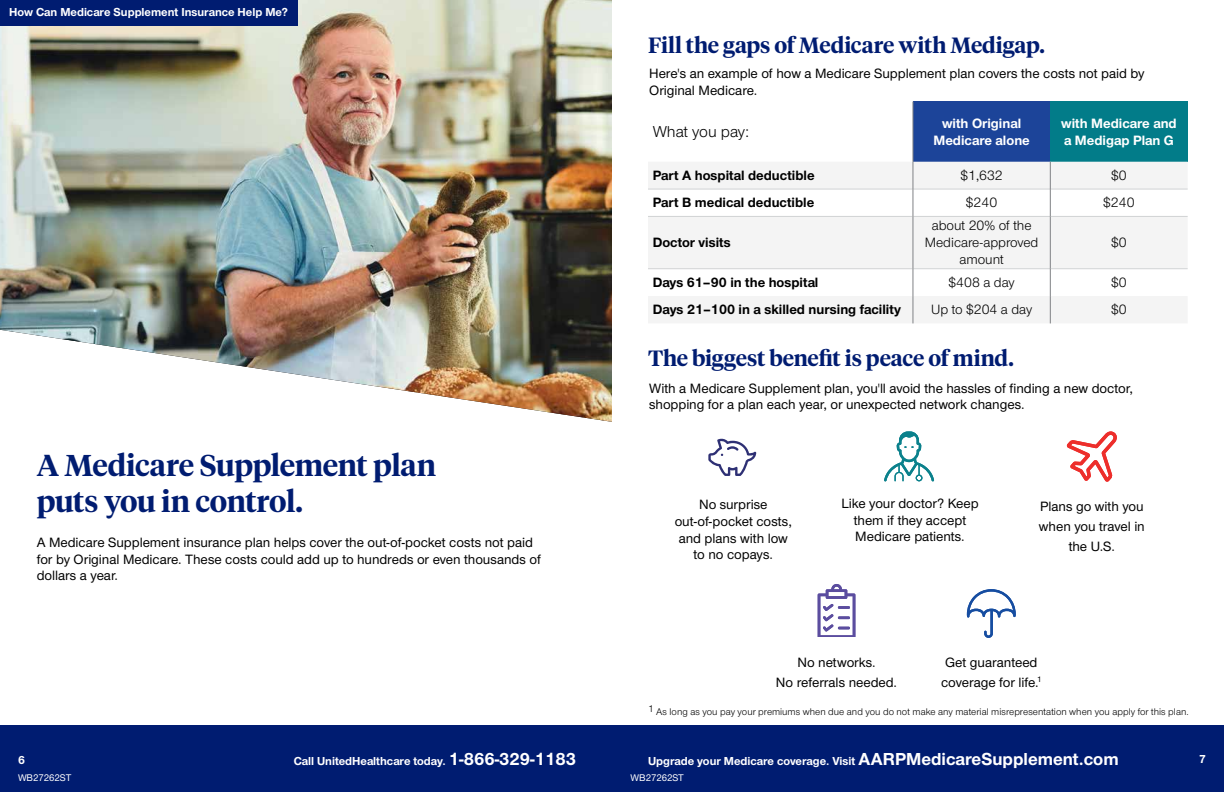
<style>
.page{position:relative;width:1224px;height:792px;background:#fff}
.page>*{position:absolute;margin:0;border:0;box-sizing:border-box;transform-origin:0 0}
.t1{font:600 30px/36px "UHC Serif Headline";letter-spacing:-.01em;color:#001c71}
.t2{font:600 22px "UHC Serif Headline";letter-spacing:-.005em;color:#001c71}
.t3{font:16.4px "UHC Sans";color:#000}
.t4{font:500 14px/16.8px "UHC Sans";letter-spacing:-.005em;color:#000}
.t5{font:700 14px "UHC Sans";color:#000}
.t6{font:14px/16.8px "UHC Sans";color:#000;text-align:center}
.t7{font:700 14px/16.8px "UHC Sans";color:#fff;text-align:center}
.t8{font:700 12px "UHC Sans";color:#fff}
.t9{font:10px "UHC Sans";letter-spacing:.005em;color:#000}
.t10{font:500 10px "UHC Sans";color:#fff}
.s1{font-size:18px}
</style>
<div class="page">
<img style="left:0;top:0;width:612px;height:422px">
<svg style="left:708px;top:439px;width:48px;height:37px"></svg>
<svg style="left:884px;top:431px;width:50px;height:51px"></svg>
<svg style="left:1067px;top:431px;width:50px;height:51px"></svg>
<svg style="left:818px;top:584px;width:37px;height:53px"></svg>
<div style="left:913px;top:102px;width:137px;height:60px;background:#1c4499"></div>
<div style="left:1050px;top:102px;width:138px;height:60px;background:#027c89"></div>
<svg style="left:648px;top:162px;width:265px;height:161px;fill:#f4f4f4"></svg>
<hr style="left:913px;top:102px;width:1px;height:60px;background:#808285">
<hr style="left:648px;top:189px;width:265px;height:1px;background:#d1d3d4">
<hr style="left:648px;top:216px;width:265px;height:1px;background:#d1d3d4">
<hr style="left:648px;top:268px;width:265px;height:1px;background:#d1d3d4">
<svg style="left:913px;top:162px;width:275px;height:161px"></svg>
<svg style="left:967px;top:589px;width:49px;height:49px"></svg>
<div style="left:0;top:0;width:297px;height:25px;background:#001c71"></div>
<div style="left:612px;top:726px;width:612px;height:66px;background:#001c71"></div>
<div style="left:0;top:726px;width:612px;height:66px;background:#001c71"></div>
<p class="t8" style="left:9px;top:4px;width:280px">How Can Medicare Supplement Insurance Help Me?</p>
<h1 class="t1" style="left:37px;top:446px;width:401px">A Medicare Supplement plan puts you in control.</h1>
<p class="t4" style="left:37px;top:533px;width:506px">A Medicare Supplement insurance plan helps cover the out-of-pocket costs not paid for by Original Medicare. These costs could add up to hundreds or even thousands of dollars a year.</p>
<h2 class="t2" style="left:648px;top:30px;width:399px">Fill the gaps of Medicare with Medigap.</h2>
<p class="t4" style="left:649px;top:64px;width:497px">Here's an example of how a Medicare Supplement plan covers the costs not paid by<br>Original Medicare.</p>
<p class="t3" style="left:653px;top:121px;width:98px">What you pay:</p>
<p class="t7" style="left:933px;top:114px;width:98px">with Original<br>Medicare alone</p>
<p class="t7" style="left:1061px;top:114px;width:117px;text-align:left">with Medicare and a Medigap Plan G</p>
<p class="t5" style="left:653px;top:166px;width:163px">Part A hospital deductible</p>
<p class="t6" style="left:960px;top:167px;width:44px">$1,632</p>
<p class="t6" style="left:1111px;top:167px;width:17px">$0</p>
<p class="t5" style="left:653px;top:193px;width:163px">Part B medical deductible</p>
<p class="t6" style="left:966px;top:194px;width:33px">$240</p>
<p class="t6" style="left:1103px;top:194px;width:33px">$240</p>
<p class="t5" style="left:653px;top:233px;width:80px">Doctor visits</p>
<p class="t6" style="left:925px;top:217px;width:115px">about 20% of the<br>Medicare-approved amount</p>
<p class="t6" style="left:1111px;top:234px;width:17px">$0</p>
<p class="t5" style="left:653px;top:273px;width:167px">Days 61–90 in the hospital</p>
<p class="t6" style="left:949px;top:274px;width:68px">$408 a day</p>
<p class="t6" style="left:1111px;top:274px;width:17px">$0</p>
<p class="t5" style="left:653px;top:300px;width:250px">Days 21–100 in a skilled nursing facility</p>
<p class="t6" style="left:931px;top:301px;width:102px">Up to $204 a day</p>
<p class="t6" style="left:1111px;top:301px;width:17px">$0</p>
<h2 class="t2" style="left:648px;top:343px;width:367px">The biggest benefit is peace of mind.</h2>
<p class="t4" style="left:649px;top:379px;width:485px">With a Medicare Supplement plan, you'll avoid the hassles of finding a new doctor, shopping for a plan each year, or unexpected network changes.</p>
<p class="t4" style="left:675px;top:495px;width:119px;text-align:center">No surprise out-of-pocket costs, and plans with low to no copays.</p>
<p class="t4" style="left:841px;top:494px;width:139px;text-align:center">Like your doctor? Keep them if they accept<br>Medicare patients.</p>
<p class="t4" style="left:1039px;top:496px;width:107px;line-height:20px;text-align:center">Plans go with you when you travel in the U.S.</p>
<p class="t4" style="left:776px;top:652px;width:123px;line-height:20px;text-align:center">No networks.<br>No referrals needed.</p>
<p class="t4" style="left:941px;top:652px;width:102px;line-height:20px">Get guaranteed coverage for life.<sup>1</sup></p>
<p class="t9" style="left:648px;top:705px;width:542px">1 As long as you pay your premiums when due and you do not make any material misrepresentation when you apply for this plan.</p>
<p class="t8" style="left:18px;top:752px;width:8px">6</p>
<p class="t8" style="left:648px;top:753px;width:472px">Upgrade your Medicare coverage. Visit <span class="s1">AARPMedicareSupplement.com</span></p>
<p class="t8" style="left:1199px;top:751px;width:8px">7</p>
<p class="t10" style="left:18px;top:771px;width:55px">WB27262ST</p>
<p class="t8" style="left:294px;top:753px;width:284px">Call UnitedHealthcare today. <span class="s1">1-866-329-1183</span></p>
<p class="t10" style="left:631px;top:771px;width:55px">WB27262ST</p>
</div>
